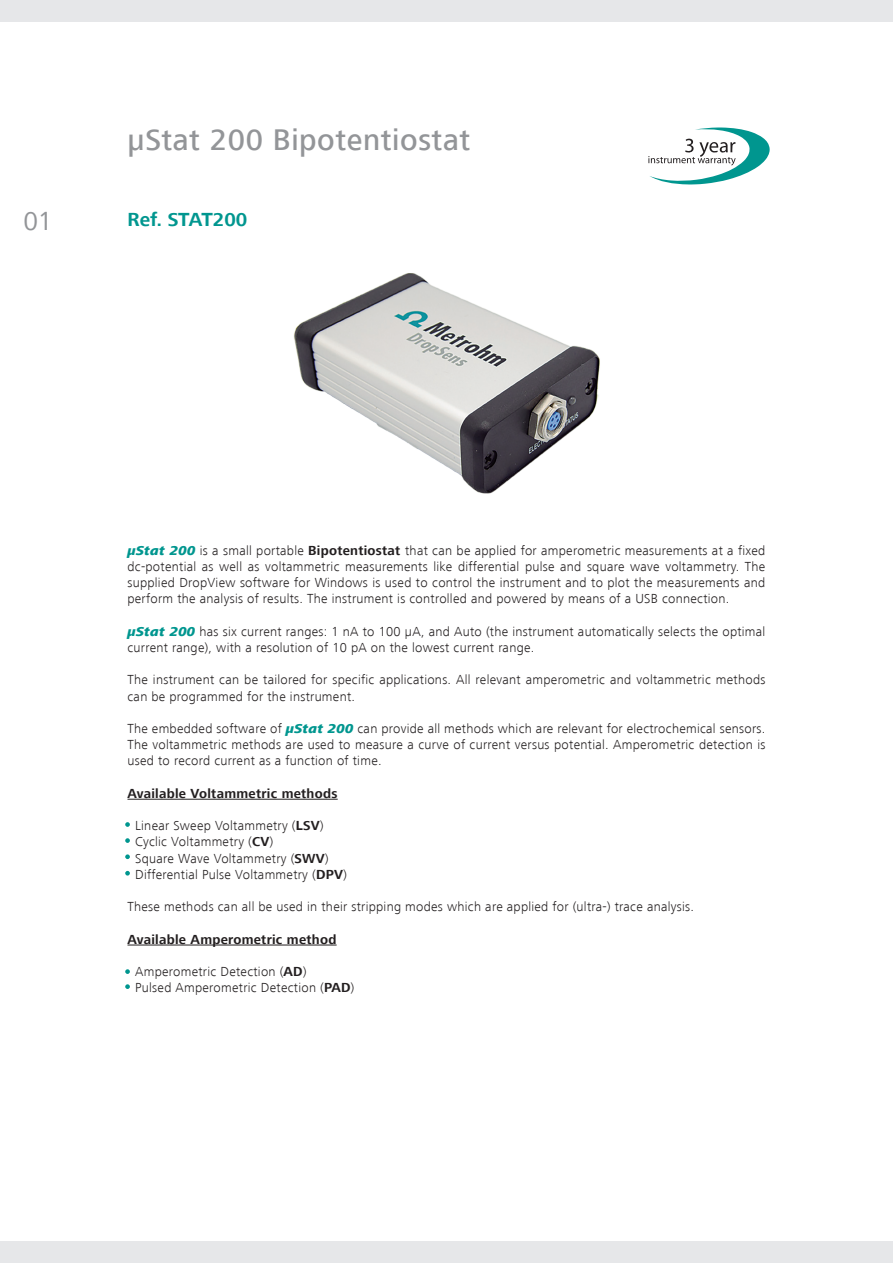
<style>
.page{position:relative;width:893px;height:1263px;background:#fff}
.page>*{position:absolute;margin:0;border:0;box-sizing:border-box;transform-origin:0 0}
.t1{font:500 30.75px "Frutiger Next LT";letter-spacing:.02em;color:#939598}
.t2{font:27px "Frutiger Next LT";color:#939598}
.t3{font:700 19.5px "Frutiger Next LT";color:#00968f}
.t4{font:300 13.5px/16.2px "Frutiger Next LT";letter-spacing:.02em;color:#231f20}
.t5{font:700 13.5px "Frutiger Next LT";letter-spacing:.02em;color:#231f20}
.s1{font-weight:800;font-style:italic;color:#00968f}
.s2{font-weight:700}
</style>
<div class="page">
<div style="left:0;top:0;width:893px;height:21px;background:#e6e7e9"></div>
<div style="left:0;top:1242px;width:893px;height:21px;background:#e6e7e9"></div>
<img style="left:294px;top:273px;width:306px;height:221px">
<svg style="left:125px;top:822px;width:5px;height:5px"></svg>
<svg style="left:125px;top:838px;width:5px;height:5px"></svg>
<svg style="left:125px;top:854px;width:5px;height:5px"></svg>
<svg style="left:125px;top:871px;width:5px;height:4px"></svg>
<hr style="left:127px;top:799px;width:211px;height:1px;background:#231f20">
<hr style="left:127px;top:945px;width:210px;height:1px;background:#231f20">
<svg style="left:125px;top:969px;width:5px;height:5px"></svg>
<svg style="left:125px;top:984px;width:5px;height:5px"></svg>
<svg style="left:648px;top:128px;width:122px;height:56px"></svg>
<h1 class="t1" style="left:127px;top:122px;width:344px">µStat 200 Bipotentiostat</h1>
<h2 class="t2" style="left:23px;top:206px;width:31px">01</h2>
<h3 class="t3" style="left:127px;top:209px;width:121px">Ref. STAT200</h3>
<p class="t4" style="left:127px;top:542px;width:639px;text-align:justify"><span class="s1">µStat 200</span> is a small portable <span class="s2">Bipotentiostat</span> that can be applied for amperometric measurements at a fixed dc-potential as well as voltammetric measurements like differential pulse and square wave voltammetry. The supplied DropView software for Windows is used to control the instrument and to plot the measurements and perform the analysis of results. The instrument is controlled and powered by means of a USB connection.</p>
<p class="t4" style="left:127px;top:623px;width:639px"><span class="s1">µStat 200</span> has six current ranges: 1 nA to 100 µA, and Auto (the instrument automatically selects the optimal current range), with a resolution of 10 pA on the lowest current range.</p>
<p class="t4" style="left:127px;top:672px;width:639px">The instrument can be tailored for specific applications. All relevant amperometric and voltammetric methods can be programmed for the instrument.</p>
<p class="t4" style="left:127px;top:720px;width:639px;text-align:justify">The embedded software of <span class="s1">µStat 200</span> can provide all methods which are relevant for electrochemical sensors.<br>The voltammetric methods are used to measure a curve of current versus potential. Amperometric detection is used to record current as a function of time.</p>
<p class="t5" style="left:127px;top:786px;width:211px">Available Voltammetric methods</p>
<p class="t4" style="left:135px;top:818px;width:213px">Linear Sweep Voltammetry (<span class="s2">LSV</span>)<br>Cyclic Voltammetry (<span class="s2">CV</span>)<br>Square Wave Voltammetry (<span class="s2">SWV</span>)<br>Differential Pulse Voltammetry (<span class="s2">DPV</span>)</p>
<p class="t4" style="left:127px;top:899px;width:568px">These methods can all be used in their stripping modes which are applied for (ultra-) trace analysis.</p>
<p class="t5" style="left:127px;top:932px;width:210px">Available Amperometric method</p>
<p class="t4" style="left:135px;top:963px;width:221px">Amperometric Detection (<span class="s2">AD</span>)<br>Pulsed Amperometric Detection (<span class="s2">PAD</span>)</p>
</div>
